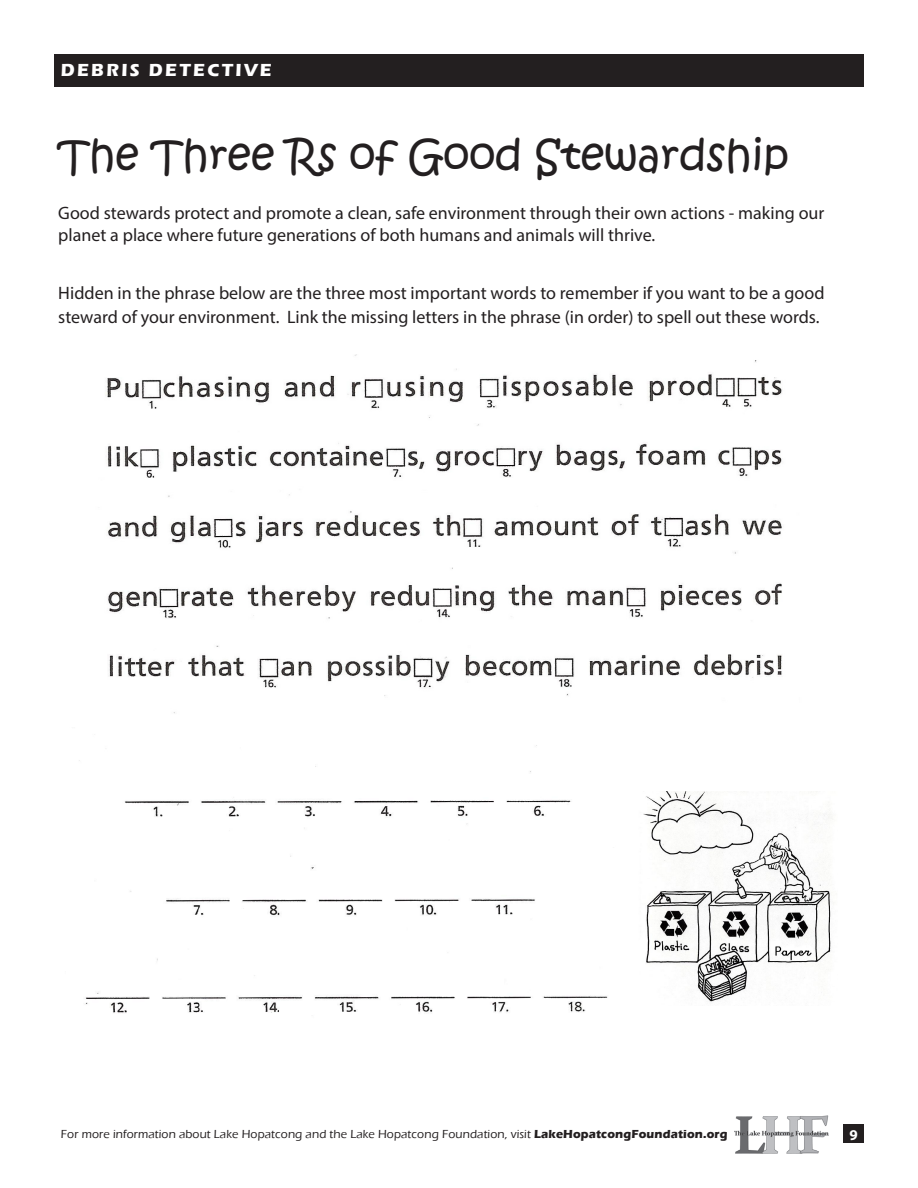
<style>
.page{position:relative;width:918px;height:1188px;background:#fff}
.page>*{position:absolute;margin:0;border:0;box-sizing:border-box;transform-origin:0 0}
.t1{font:42px "Kristen ITC";color:#231f20}
.t2{font:18px/21.6px "Myriad Pro";color:#231f20}
.t3{font:700 18px "Eras ITC";letter-spacing:.13em;color:#fff}
.t4{font:700 15px "Myriad Pro";color:#fff}
.t5{font:500 12px "Eras ITC";letter-spacing:.01em;color:#231f20}
.s1{font-weight:700}
</style>
<div class="page">
<div style="left:54px;top:54px;width:810px;height:32px;background:#231f20"></div>
<img style="left:105px;top:354px;width:677px;height:360px">
<img style="left:643px;top:792px;width:189px;height:210px">
<img style="left:79px;top:745px;width:529px;height:268px">
<img style="left:734px;top:1115px;width:95px;height:38px">
<div style="left:843px;top:1125px;width:21px;height:18px;background:#231f20"></div>
<p class="t3" style="left:61px;top:60px;width:212px">DEBRIS DETECTIVE</p>
<p class="t1" style="left:58px;top:127px;width:732px">The Three Rs of Good Stewardship</p>
<p class="t2" style="left:58px;top:202px;width:768px">Good stewards protect and promote a clean, safe environment through their own actions - making our planet a place where future generations of both humans and animals will thrive.</p>
<p class="t2" style="left:58px;top:280px;width:768px;line-height:24px">Hidden in the phrase below are the three most important words to remember if you want to be a good steward of your environment. Link the missing letters in the phrase (in order) to spell out these words.</p>
<p class="t5" style="left:61px;top:1127px;width:668px">For more information about Lake Hopatcong and the Lake Hopatcong Foundation, visit <span class="s1">LakeHopatcongFoundation.org</span></p>
<p class="t4" style="left:850px;top:1125px;width:10px">9</p>
</div>
